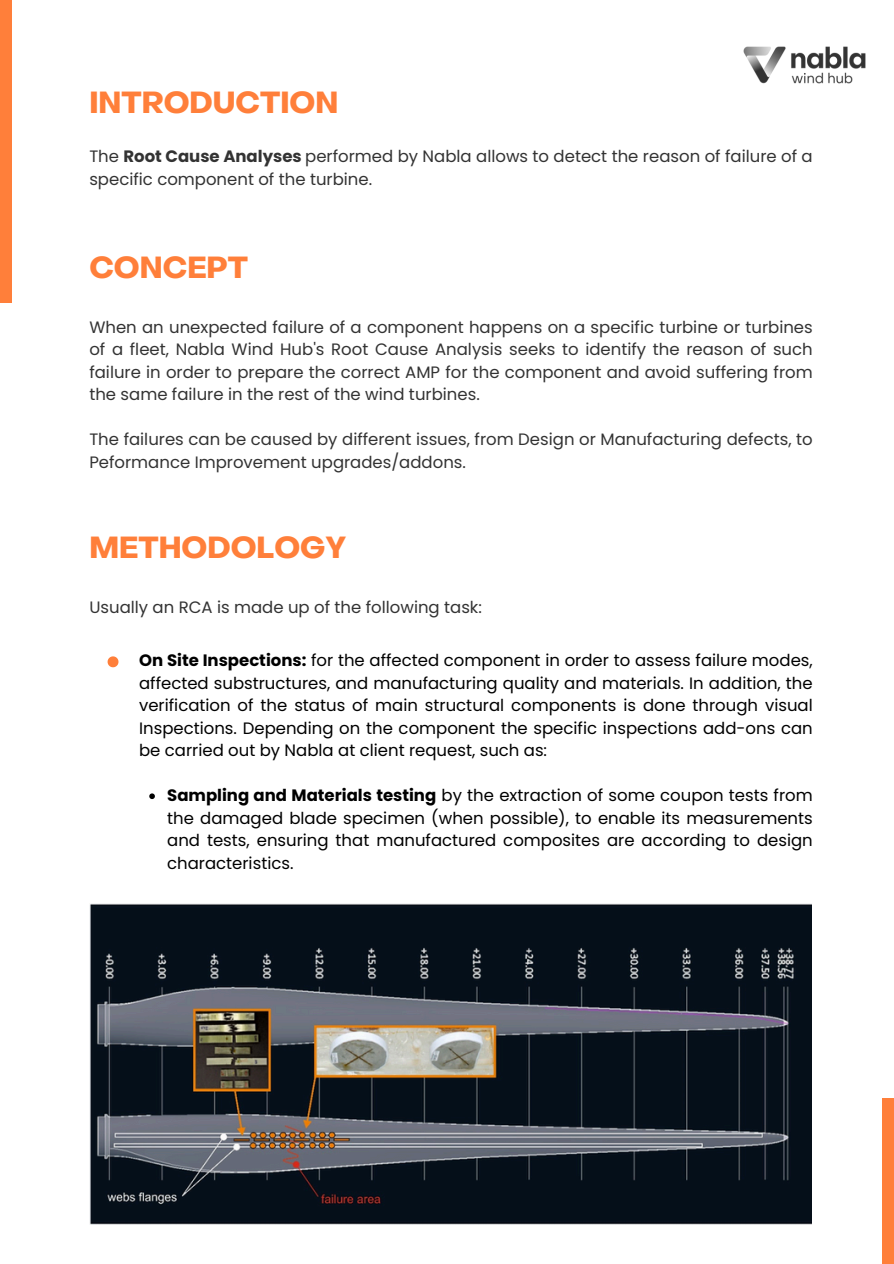
<style>
.page{position:relative;width:894px;height:1264px;background:#fff}
.page>*{position:absolute;margin:0;border:0;box-sizing:border-box;transform-origin:0 0}
.t1{font:700 30px "Object Sans";color:#ff7f3a}
.t2{font:16.5px/22.5px "Poppins";color:#000;text-align:justify}
.t3{font:16.5px/22.5px "Poppins";color:#333}
.s1{font-weight:700}
</style>
<div class="page">
<img style="left:743px;top:46px;width:123px;height:38px">
<div style="left:0;top:0;width:12px;height:302px;background:#ff7f3a"></div>
<div style="left:882px;top:1098px;width:11px;height:165px;background:#ff7f3a"></div>
<img style="left:89px;top:903px;width:721px;height:320px">
<svg style="left:149px;top:793px;width:6px;height:6px"></svg>
<svg style="left:108px;top:656px;width:10px;height:11px"></svg>
<h1 class="t1" style="left:89px;top:91px;width:250px">INTRODUCTION</h1>
<p class="t3" style="left:89px;top:145px;width:724px">The <span class="s1">Root Cause Analyses</span> performed by Nabla allows to detect the reason of failure of a specific component of the turbine.</p>
<h1 class="t1" style="left:89px;top:256px;width:160px">CONCEPT</h1>
<p class="t3" style="left:89px;top:316px;width:724px;text-align:justify">When an unexpected failure of a component happens on a specific turbine or turbines of a fleet, Nabla Wind Hub's Root Cause Analysis seeks to identify the reason of such failure in order to prepare the correct AMP for the component and avoid suffering from the same failure in the rest of the wind turbines.</p>
<h1 class="t3" style="left:89px;top:428px;width:724px">The failures can be caused by different issues, from Design or Manufacturing defects, to<br>Peformance Improvement upgrades/addons.</h1>
<p class="t1" style="left:89px;top:536px;width:258px">METHODOLOGY</p>
<p class="t3" style="left:89px;top:596px;width:394px">Usually an RCA is made up of the following task:</p>
<p class="t2" style="left:139px;top:649px;width:675px"><span class="s1">On Site Inspections:</span> for the affected component in order to assess failure modes, affected substructures, and manufacturing quality and materials. In addition, the verification of the status of main structural components is done through visual Inspections. Depending on the component the specific inspections add-ons can be carried out by Nabla at client request, such as:</p>
<p class="t2" style="left:167px;top:784px;width:647px"><span class="s1">Sampling and Materials testing</span> by the extraction of some coupon tests from the damaged blade specimen (when possible), to enable its measurements and tests, ensuring that manufactured composites are according to design characteristics.</p>
</div>
